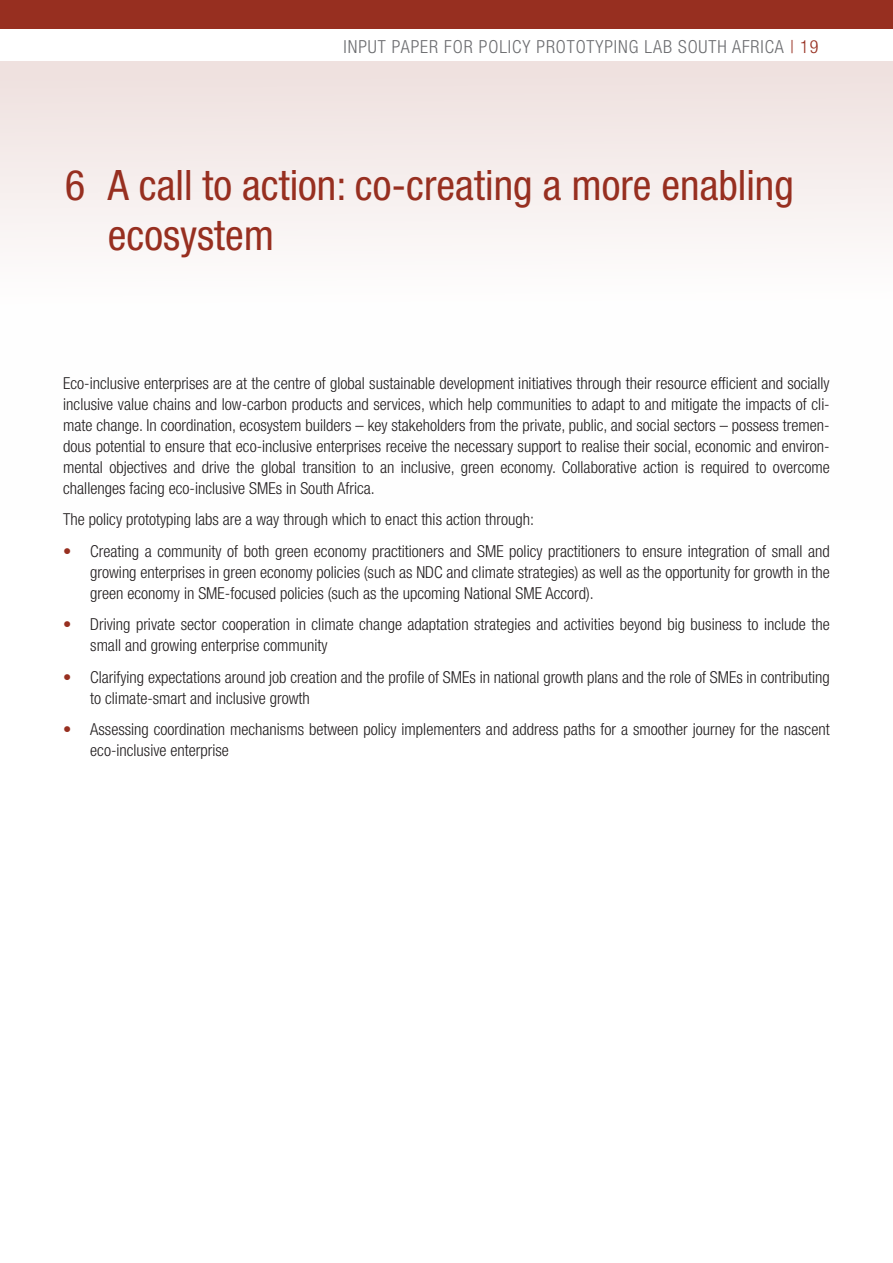
<style>
.page{position:relative;width:893px;height:1263px;background:#fff}
.page>*{position:absolute;margin:0;border:0;box-sizing:border-box;transform-origin:0 0}
.t1{font:condensed 42px/50.4px "Helvetica Neue LT Std";color:#972f20}
.t2{font:300 condensed 18px "Helvetica Neue LT Std";letter-spacing:.05em;color:#6c6d70}
.p_text{font:300 condensed 16.5px/21px "Helvetica Neue LT Std";color:#231f20}
.s1{color:#972f20}
.s2{font-stretch:normal;color:#972f20}
</style>
<div class="page">
<div style="left:0;top:0;width:893px;height:29px;background:#972f20"></div>
<div style="left:0;top:62px;width:893px;height:458px;background:linear-gradient(to bottom,#f2e6e5,#fff)"></div>
<p class="t2" style="left:344px;top:36px;width:476px">INPUT PAPER FOR POLICY PROTOTYPING LAB SOUTH AFRICA <span class="s1">| 19</span></p>
<h1 class="t1" style="left:108px;top:160px;width:687px;text-indent:-43px">6 A call to action: co-creating a more enabling ecosystem</h1>
<p class="p_text" style="left:63px;top:372px;width:768px;text-align:justify">Eco-inclusive enterprises are at the centre of global sustainable development initiatives through their resource efficient and socially inclusive value chains and low-carbon products and services, which help communities to adapt to and mitigate the impacts of cli&shy;mate change. In coordination, ecosystem builders – key stakeholders from the private, public, and social sectors – possess tremen&shy;dous potential to ensure that eco-inclusive enterprises receive the necessary support to realise their social, economic and environ&shy;mental objectives and drive the global transition to an inclusive, green economy. Collaborative action is required to overcome challenges facing eco-inclusive SMEs in South Africa.</p>
<p class="p_text" style="left:63px;top:509px;width:472px">The policy prototyping labs are a way through which to enact this action through:</p>
<p class="p_text" style="left:90px;top:540px;width:741px;text-align:justify;text-indent:-27px"><span class="s2">•</span> Creating a community of both green economy practitioners and SME policy practitioners to ensure integration of small and growing enterprises in green economy policies (such as NDC and climate strategies) as well as the opportunity for growth in the green economy in SME-focused policies (such as the upcoming National SME Accord).</p>
<p class="p_text" style="left:90px;top:614px;width:741px;text-indent:-27px"><span class="s2">•</span> Driving private sector cooperation in climate change adaptation strategies and activities beyond big business to include the small and growing enterprise community</p>
<p class="p_text" style="left:90px;top:666px;width:741px;text-indent:-27px"><span class="s2">•</span> Clarifying expectations around job creation and the profile of SMEs in national growth plans and the role of SMEs in contributing to climate-smart and inclusive growth</p>
<p class="p_text" style="left:90px;top:719px;width:741px;text-indent:-27px"><span class="s2">•</span> Assessing coordination mechanisms between policy implementers and address paths for a smoother journey for the nascent eco-inclusive enterprise</p>
</div>
